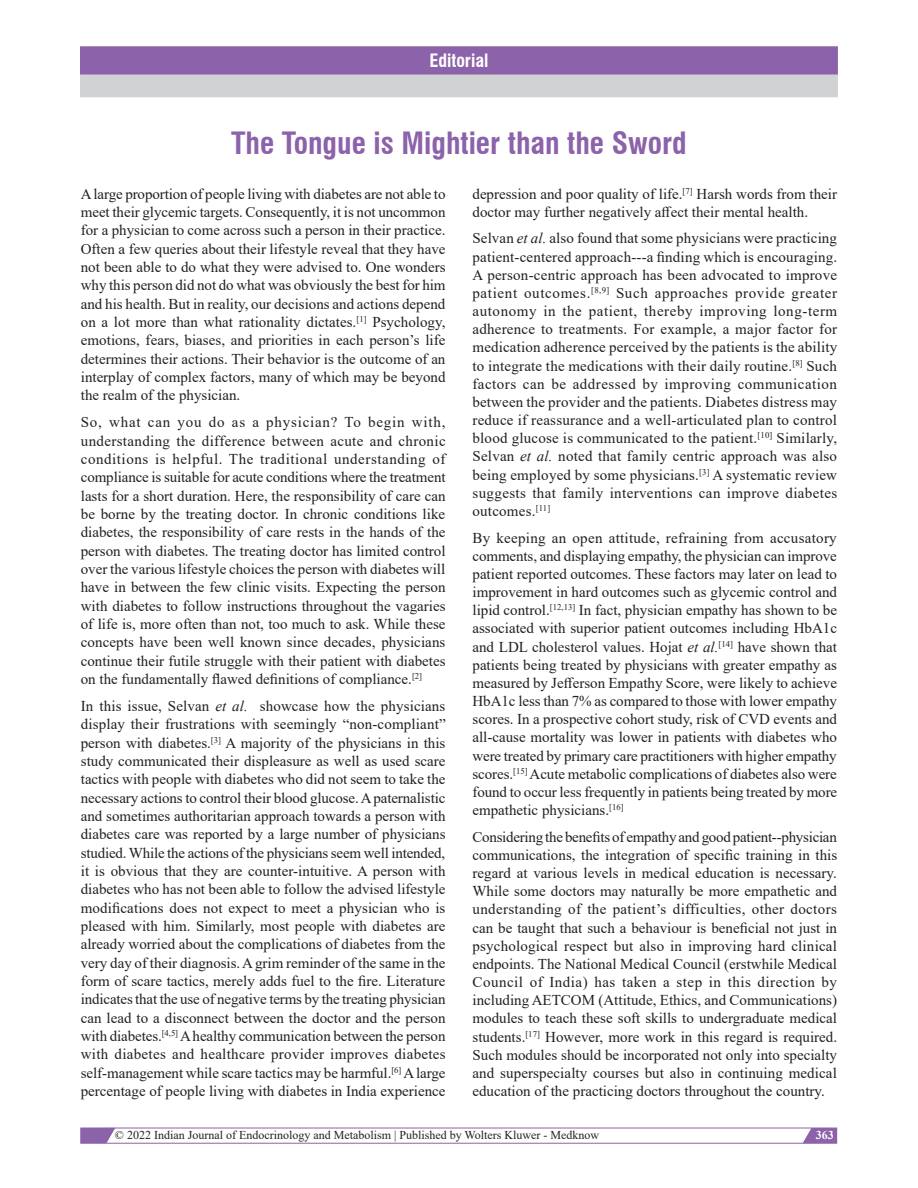
<style>
.page{position:relative;width:918px;height:1188px;background:#fff}
.page>*{position:absolute;margin:0;border:0;box-sizing:border-box;transform-origin:0 0}
.AT{font:700 condensed 30px "Swiss 721 BT";color:#8c62aa}
.AH{font:700 condensed 18px "Swiss 721 BT";color:#fff}
.TX{font:15px/18.3px "Times New Roman";color:#231f20;text-align:justify}
.t1{font:12px "Times New Roman";color:#231f20}
.t2{font:700 12px "Times New Roman";color:#fff}
.s1{font-style:italic}
</style>
<div class="page">
<svg style="left:80px;top:1128px;width:758px;height:16px"></svg>
<div style="left:80px;top:46px;width:758px;height:51px;background:#d1d2d4"></div>
<div style="left:81px;top:47px;width:756px;height:27px;background:#8c62aa"></div>
<div style="left:80px;top:46px;width:758px;height:29px;border:2px solid #8c62aa"></div>
<p class="AH" style="left:429px;top:50px;width:61px">Editorial</p>
<p class="AT" style="left:231px;top:125px;width:457px">The Tongue is Mightier than the Sword</p>
<p class="TX" style="left:81px;top:184px;width:366px">A large proportion of people living with diabetes are not able to meet their glycemic targets. Consequently, it is not uncommon for a physician to come across such a person in their practice.<br>Often a few queries about their lifestyle reveal that they have not been able to do what they were advised to. One wonders why this person did not do what was obviously the best for him and his health. But in reality, our decisions and actions depend on a lot more than what rationality dictates.<sup>[1]</sup> Psychology, emotions, fears, biases, and priorities in each person’s life determines their actions. Their behavior is the outcome of an interplay of complex factors, many of which may be beyond the realm of the physician.</p>
<p class="TX" style="left:81px;top:413px;width:366px">So, what can you do as a physician? To begin with, understanding the difference between acute and chronic conditions is helpful. The traditional understanding of compliance is suitable for acute conditions where the treatment lasts for a short duration. Here, the responsibility of care can be borne by the treating doctor. In chronic conditions like diabetes, the responsibility of care rests in the hands of the person with diabetes. The treating doctor has limited control over the various lifestyle choices the person with diabetes will have in between the few clinic visits. Expecting the person with diabetes to follow instructions throughout the vagaries of life is, more often than not, too much to ask. While these concepts have been well known since decades, physicians continue their futile struggle with their patient with diabetes on the fundamentally flawed definitions of compliance.<sup>[2]</sup></p>
<p class="TX" style="left:81px;top:696px;width:366px">In this issue, Selvan <span class="s1">et al.</span> showcase how the physicians display their frustrations with seemingly “non‑compliant” person with diabetes.<sup>[3]</sup> A majority of the physicians in this study communicated their displeasure as well as used scare tactics with people with diabetes who did not seem to take the necessary actions to control their blood glucose. Apaternalistic and sometimes authoritarian approach towards a person with diabetes care was reported by a large number of physicians studied. While the actions of the physicians seem well intended, it is obvious that they are counter‑intuitive. A person with diabetes who has not been able to follow the advised lifestyle modifications does not expect to meet a physician who is pleased with him. Similarly, most people with diabetes are already worried about the complications of diabetes from the very day of their diagnosis. Agrim reminder of the same in the form of scare tactics, merely adds fuel to the fire. Literature indicates that the use of negative terms by the treating physician can lead to a disconnect between the doctor and the person with diabetes.<sup>[4,5]</sup> A healthy communication between the person with diabetes and healthcare provider improves diabetes self‑management while scare tactics may be harmful.<sup>[6]</sup> A large percentage of people living with diabetes in India experience</p>
<p class="TX" style="left:472px;top:184px;width:366px">depression and poor quality of life.<sup>[7]</sup> Harsh words from their doctor may further negatively affect their mental health.</p>
<p class="TX" style="left:472px;top:229px;width:366px">Selvan <span class="s1">et al.</span> also found that some physicians were practicing patient‑centered approach‑‑‑a finding which is encouraging.<br>A person‑centric approach has been advocated to improve patient outcomes.<sup>[8,9]</sup> Such approaches provide greater autonomy in the patient, thereby improving long‑term adherence to treatments. For example, a major factor for medication adherence perceived by the patients is the ability to integrate the medications with their daily routine.<sup>[8]</sup> Such factors can be addressed by improving communication between the provider and the patients. Diabetes distress may reduce if reassurance and a well‑articulated plan to control blood glucose is communicated to the patient.<sup>[10]</sup> Similarly, Selvan <span class="s1">et al.</span> noted that family centric approach was also being employed by some physicians.<sup>[3]</sup> A systematic review suggests that family interventions can improve diabetes outcomes.<sup>[11]</sup></p>
<p class="TX" style="left:472px;top:528px;width:366px">By keeping an open attitude, refraining from accusatory comments, and displaying empathy, the physician can improve patient reported outcomes. These factors may later on lead to improvement in hard outcomes such as glycemic control and lipid control.<sup>[12,13]</sup> In fact, physician empathy has shown to be associated with superior patient outcomes including HbA1c and LDL cholesterol values. Hojat <span class="s1">et al.</span><sup>[14]</sup> have shown that patients being treated by physicians with greater empathy as measured by Jefferson Empathy Score, were likely to achieve HbA1c less than 7% as compared to those with lower empathy scores. In a prospective cohort study, risk of CVD events and all‑cause mortality was lower in patients with diabetes who were treated by primary care practitioners with higher empathy scores.<sup>[15]</sup> Acute metabolic complications of diabetes also were found to occur less frequently in patients being treated by more empathetic physicians.<sup>[16]</sup></p>
<p class="TX" style="left:472px;top:827px;width:366px">Considering the benefits of empathy and good patient‑‑physician communications, the integration of specific training in this regard at various levels in medical education is necessary.<br>While some doctors may naturally be more empathetic and understanding of the patient’s difficulties, other doctors can be taught that such a behaviour is beneficial not just in psychological respect but also in improving hard clinical endpoints. The National Medical Council (erstwhile Medical Council of India) has taken a step in this direction by including AETCOM (Attitude, Ethics, and Communications) modules to teach these soft skills to undergraduate medical students.<sup>[17]</sup> However, more work in this regard is required.<br>Such modules should be incorporated not only into specialty and superspecialty courses but also in continuing medical education of the practicing doctors throughout the country.</p>
<p class="t1" style="left:115px;top:1127px;width:486px">© 2022 Indian Journal of Endocrinology and Metabolism | Published by Wolters Kluwer - Medknow</p>
<p class="t2" style="left:816px;top:1127px;width:19px">363</p>
</div>
